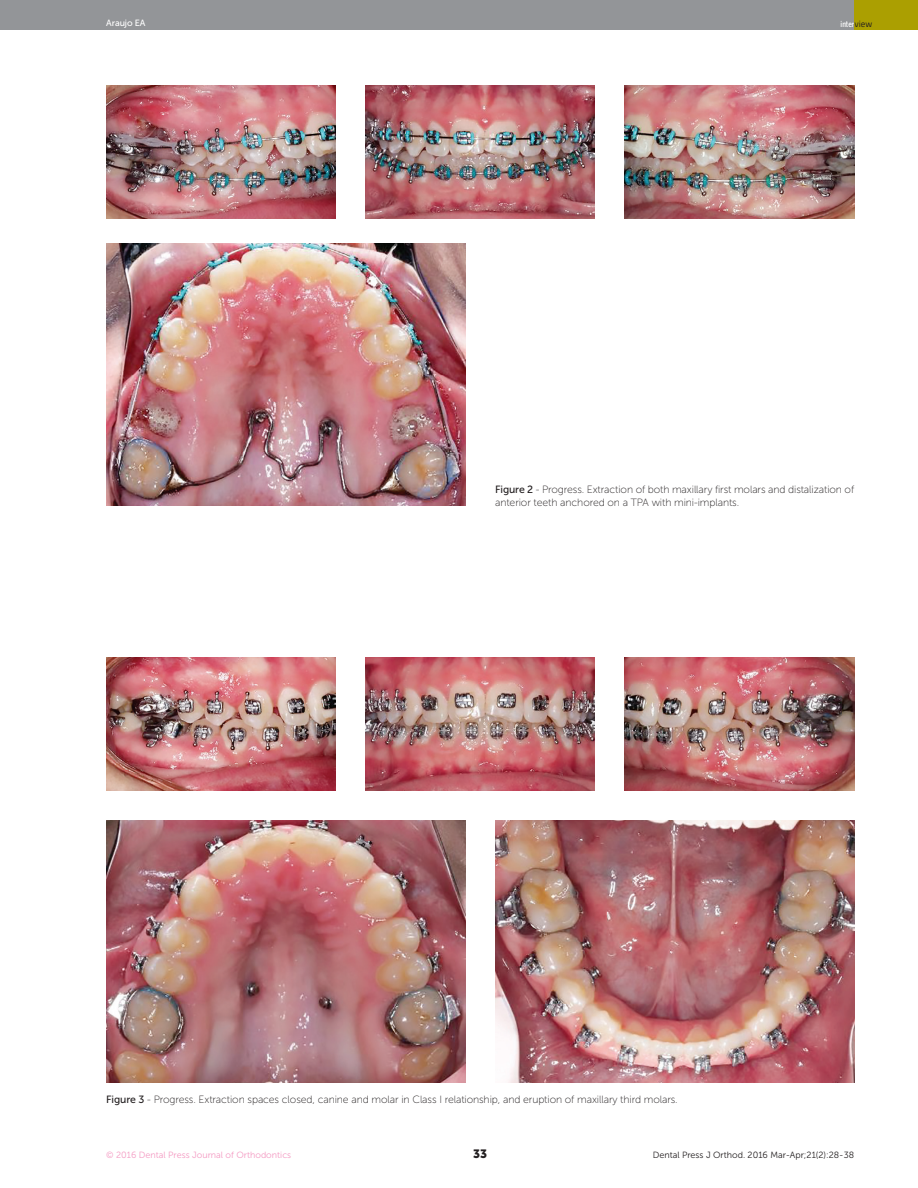
<style>
.page{position:relative;width:918px;height:1188px;background:#fff}
.page>*{position:absolute;margin:0;border:0;box-sizing:border-box;transform-origin:0 0}
.t1{font:12px "Museo Sans 900";color:#231f20}
.t2{font:10.5px/12.6px "Museo Sans 100";letter-spacing:-.01em;color:#231f20}
.t3{font:9px "Museo Sans 300";color:#231f20}
.t4{font:9px "Museo Sans 300";color:#f499c2}
.t5{font:500 9px "Whitney Condensed";color:#fff}
.t6{font:9px "Museo Sans 500";letter-spacing:-.015em;color:#fff}
.s1{font-family:"Titillium Text 22 L";font-weight:400;color:#231f20}
.s2{font-family:"Museo Sans 500"}
</style>
<div class="page">
<div style="left:0;top:0;width:918px;height:30px;background:#939598"></div>
<div style="left:854px;top:0;width:64px;height:30px;background:#ab9f01"></div>
<img style="left:106px;top:85px;width:230px;height:133px">
<img style="left:106px;top:657px;width:230px;height:133px">
<img style="left:366px;top:85px;width:229px;height:133px">
<img style="left:366px;top:657px;width:229px;height:133px">
<img style="left:106px;top:243px;width:359px;height:263px">
<img style="left:106px;top:820px;width:359px;height:262px">
<img style="left:495px;top:820px;width:359px;height:262px">
<img style="left:625px;top:85px;width:229px;height:133px">
<img style="left:625px;top:657px;width:229px;height:133px">
<p class="t6" style="left:106px;top:18px;width:41px">Araujo EA</p>
<p class="t5" style="left:841px;top:18px;width:33px">inter<span class="s1">view</span></p>
<p class="t2" style="left:495px;top:483px;width:361px"><span class="s2">Figure 2</span> - Progress. Extraction of both maxillary first molars and distalization of anterior teeth anchored on a TPA with mini-implants.</p>
<p class="t2" style="left:106px;top:1093px;width:573px"><span class="s2">Figure 3</span> - Progress. Extraction spaces closed, canine and molar in Class I relationship, and eruption of maxillary third molars.</p>
<p class="t4" style="left:106px;top:1150px;width:186px">© 2016 Dental Press Journal of Orthodontics</p>
<p class="t1" style="left:473px;top:1147px;width:16px">33</p>
<p class="t3" style="left:653px;top:1150px;width:203px">Dental Press J Orthod. 2016 Mar-Apr;21(2):28-38</p>
</div>
